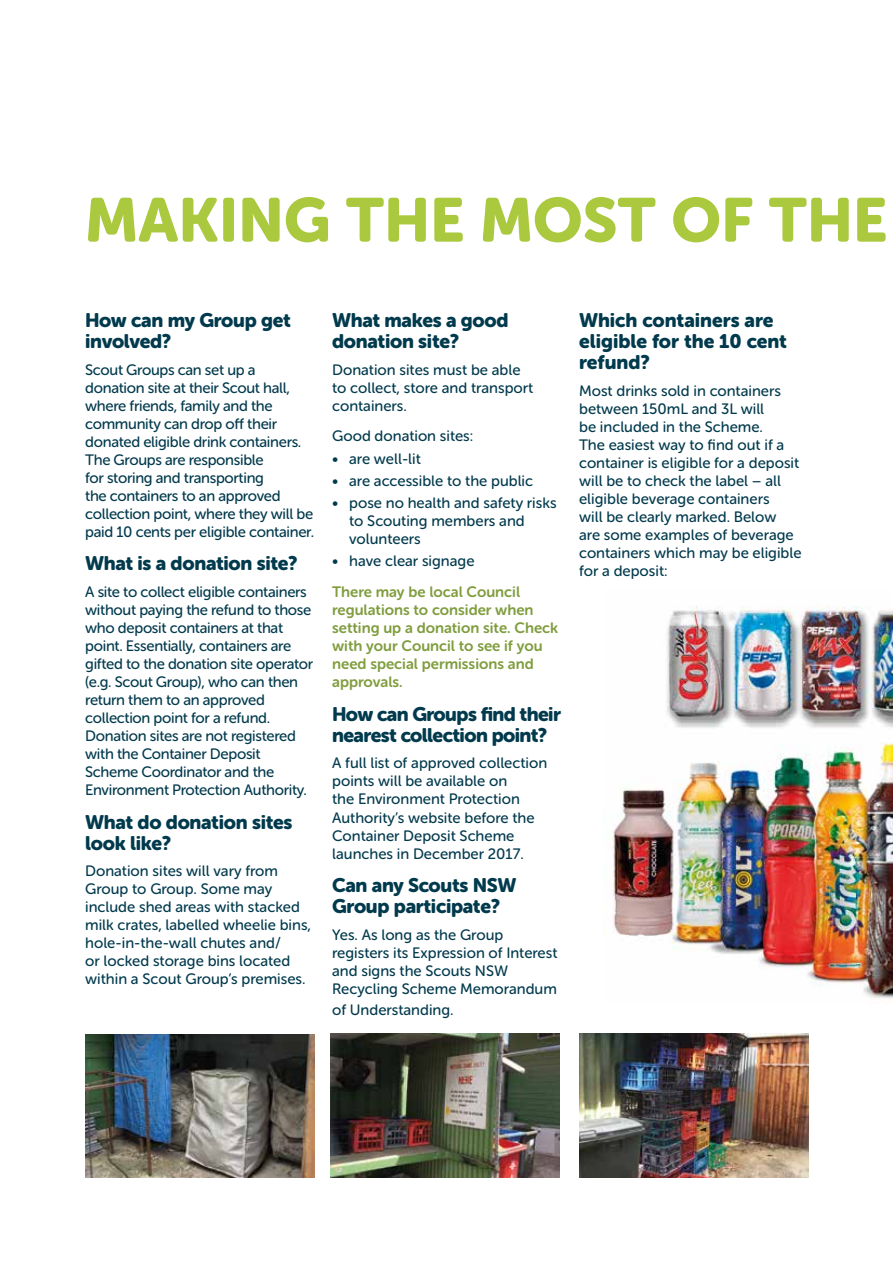
<style>
.page{position:relative;width:893px;height:1263px;background:#fff}
.page>*{position:absolute;margin:0;border:0;box-sizing:border-box;transform-origin:0 0}
.t1{font:61.5px "Museo Sans Rounded 900";color:#aac93e}
.t2{font:19.5px/21px "Museo Sans Rounded 900";letter-spacing:-.015em;color:#023a4d}
.t3{font:15px/18px "Museo Sans Rounded 500";letter-spacing:-.005em;color:#023a4d}
.t4{font:15px/18px "Museo Sans Rounded 700";color:#809d3e}
</style>
<div class="page">
<img style="left:603px;top:606px;width:290px;height:393px">
<img style="left:85px;top:1035px;width:229px;height:143px">
<img style="left:331px;top:1033px;width:229px;height:145px">
<img style="left:579px;top:1033px;width:229px;height:145px">
<h1 class="t1" style="left:85px;top:185px;width:804px">MAKING THE MOST OF THE</h1>
<h2 class="t2" style="left:85px;top:310px;width:207px">How can my Group get involved?</h2>
<p class="t3" style="left:85px;top:361px;width:230px">Scout Groups can set up a donation site at their Scout hall, where friends, family and the community can drop off their donated eligible drink containers.<br>The Groups are responsible<br>for storing and transporting<br>the containers to an approved collection point, where they will be paid 10 cents per eligible container.</p>
<h2 class="t2" style="left:85px;top:553px;width:214px">What is a donation site?</h2>
<p class="t3" style="left:85px;top:583px;width:229px">A site to collect eligible containers without paying the refund to those who deposit containers at that point. Essentially, containers are gifted to the donation site operator (e.g. Scout Group), who can then return them to an approved collection point for a refund.<br>Donation sites are not registered with the Container Deposit<br>Scheme Coordinator and the<br>Environment Protection Authority.</p>
<h2 class="t2" style="left:85px;top:811px;width:209px">What do donation sites look like?</h2>
<p class="t3" style="left:85px;top:862px;width:227px">Donation sites will vary from<br>Group to Group. Some may include shed areas with stacked milk crates, labelled wheelie bins, hole-in-the-wall chutes and/<br>or locked storage bins located within a Scout Group’s premises.</p>
<h2 class="t2" style="left:332px;top:310px;width:178px">What makes a good donation site?</h2>
<p class="t3" style="left:332px;top:361px;width:203px">Donation sites must be able to collect, store and transport containers.</p>
<p class="t3" style="left:332px;top:427px;width:143px">Good donation sites:</p>
<p class="t3" style="left:332px;top:450px;width:90px">• are well-lit</p>
<p class="t3" style="left:332px;top:472px;width:202px">• are accessible to the public</p>
<p class="t3" style="left:349px;top:494px;width:209px;text-indent:-17px">• pose no health and safety risks to Scouting members and volunteers</p>
<p class="t3" style="left:332px;top:552px;width:144px">• have clear signage</p>
<p class="t4" style="left:332px;top:583px;width:228px">There may be local Council regulations to consider when setting up a donation site. Check with your Council to see if you need special permissions and approvals.</p>
<h2 class="t2" style="left:332px;top:704px;width:230px">How can Groups find their nearest collection point?</h2>
<p class="t3" style="left:332px;top:754px;width:217px">A full list of approved collection points will be available on<br>the Environment Protection<br>Authority’s website before the<br>Container Deposit Scheme launches in December 2017.</p>
<h2 class="t2" style="left:332px;top:875px;width:186px">Can any Scouts NSW<br>Group participate?</h2>
<p class="t3" style="left:332px;top:926px;width:227px">Yes. As long as the Group registers its Expression of Interest and signs the Scouts NSW<br>Recycling Scheme Memorandum</p>
<p class="t3" style="left:332px;top:1001px;width:123px">of Understanding.</p>
<h2 class="t2" style="left:579px;top:310px;width:209px">Which containers are eligible for the 10 cent refund?</h2>
<p class="t3" style="left:579px;top:382px;width:224px">Most drinks sold in containers between 150mL and 3L will<br>be included in the Scheme.<br>The easiest way to find out if a container is eligible for a deposit will be to check the label – all eligible beverage containers<br>will be clearly marked. Below<br>are some examples of beverage containers which may be eligible for a deposit:</p>
</div>
